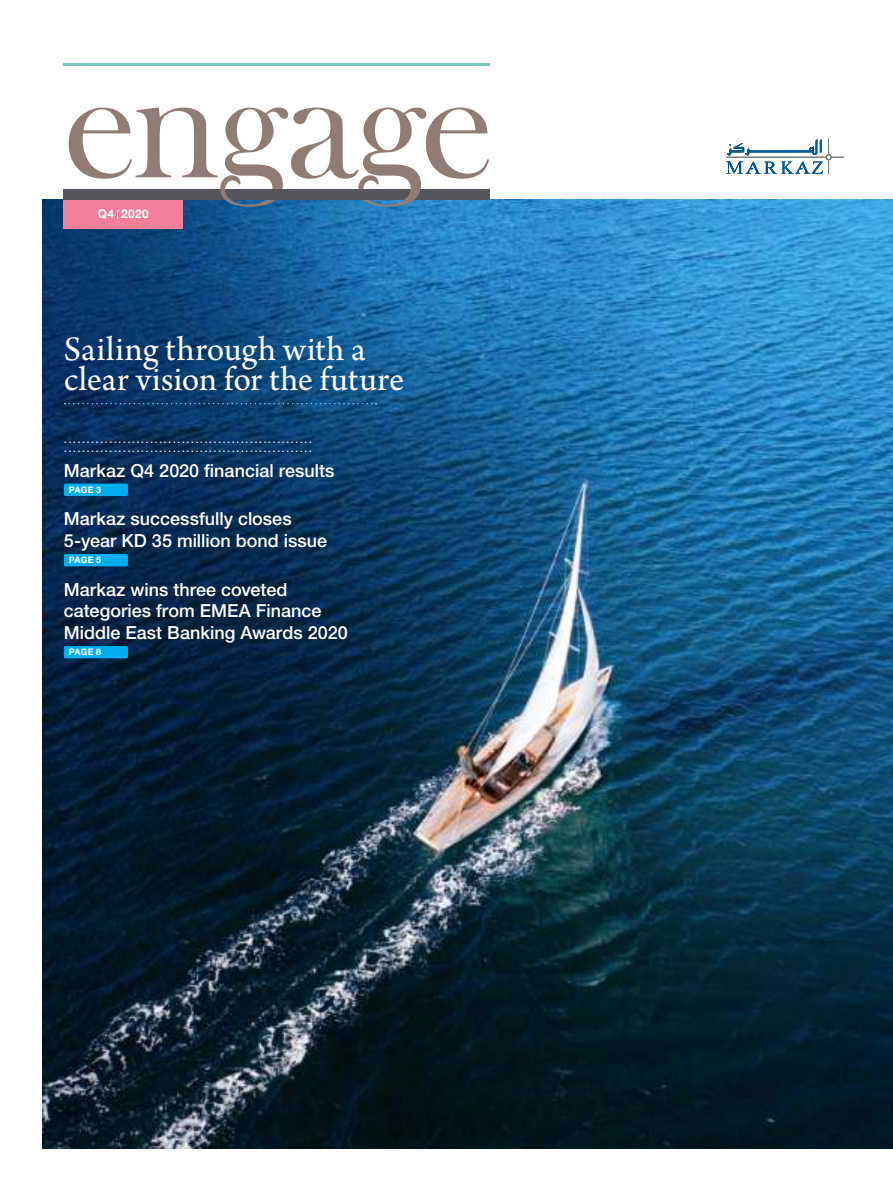
<style>
.page{position:relative;width:893px;height:1191px;background:#fff}
.page>*{position:absolute;margin:0;border:0;box-sizing:border-box;transform-origin:0 0}
.t1{font:165px "Bask Old Face";letter-spacing:-.01em;color:#8f7c75}
.t2{font:36px/30px "Arno Pro";letter-spacing:.01em;color:#fff}
.t3{font:500 18px/21.6px "Helvetica Neue";color:#fff}
.t4{font:12px/9px "Helvetica Neue";color:#fff}
.t5{font:700 12px "Helvetica Neue";letter-spacing:.03em;color:#fff}
.t6{font:700 9px "Helvetica Neue";letter-spacing:.005em;color:#fff}
</style>
<div class="page">
<img style="left:43px;top:199px;width:849px;height:949px">
<svg style="left:65px;top:403px;width:312px;height:1px"></svg>
<div style="left:64px;top:483px;width:64px;height:13px;background:#00adef;border-radius:2px"></div>
<div style="left:64px;top:554px;width:64px;height:12px;background:#00adef;border-radius:2px"></div>
<div style="left:64px;top:646px;width:64px;height:12px;background:#00adef;border-radius:2px"></div>
<div style="left:64px;top:199px;width:119px;height:30px;background:#f28098"></div>
<svg style="left:117px;top:210px;width:2px;height:9px"></svg>
<div style="left:64px;top:189px;width:426px;height:10px;background:#54565b"></div>
<hr style="left:64px;top:64px;width:426px;height:2px;background:#81c3bd">
<svg style="left:726px;top:139px;width:118px;height:35px"></svg>
<h1 class="t1" style="left:64px;top:65px;width:433px">engage</h1>
<p class="t5" style="left:98px;top:210px;width:53px">Q4 2020</p>
<h2 class="t2" style="left:64px;top:337px;width:342px">Sailing through with a clear vision for the future</h2>
<p class="t4" style="left:64px;top:438px;width:250px">······················································· ·······················································</p>
<p class="t3" style="left:64px;top:461px;width:272px">Markaz Q4 2020 financial results</p>
<p class="t6" style="left:69px;top:486px;width:34px">PAGE 3</p>
<p class="t3" style="left:64px;top:510px;width:265px">Markaz successfully closes<br>5-year KD 35 million bond issue</p>
<p class="t6" style="left:69px;top:557px;width:34px">PAGE 5</p>
<p class="t3" style="left:64px;top:580px;width:285px">Markaz wins three coveted categories from EMEA Finance<br>Middle East Banking Awards 2020</p>
<p class="t6" style="left:69px;top:649px;width:34px">PAGE 8</p>
</div>
